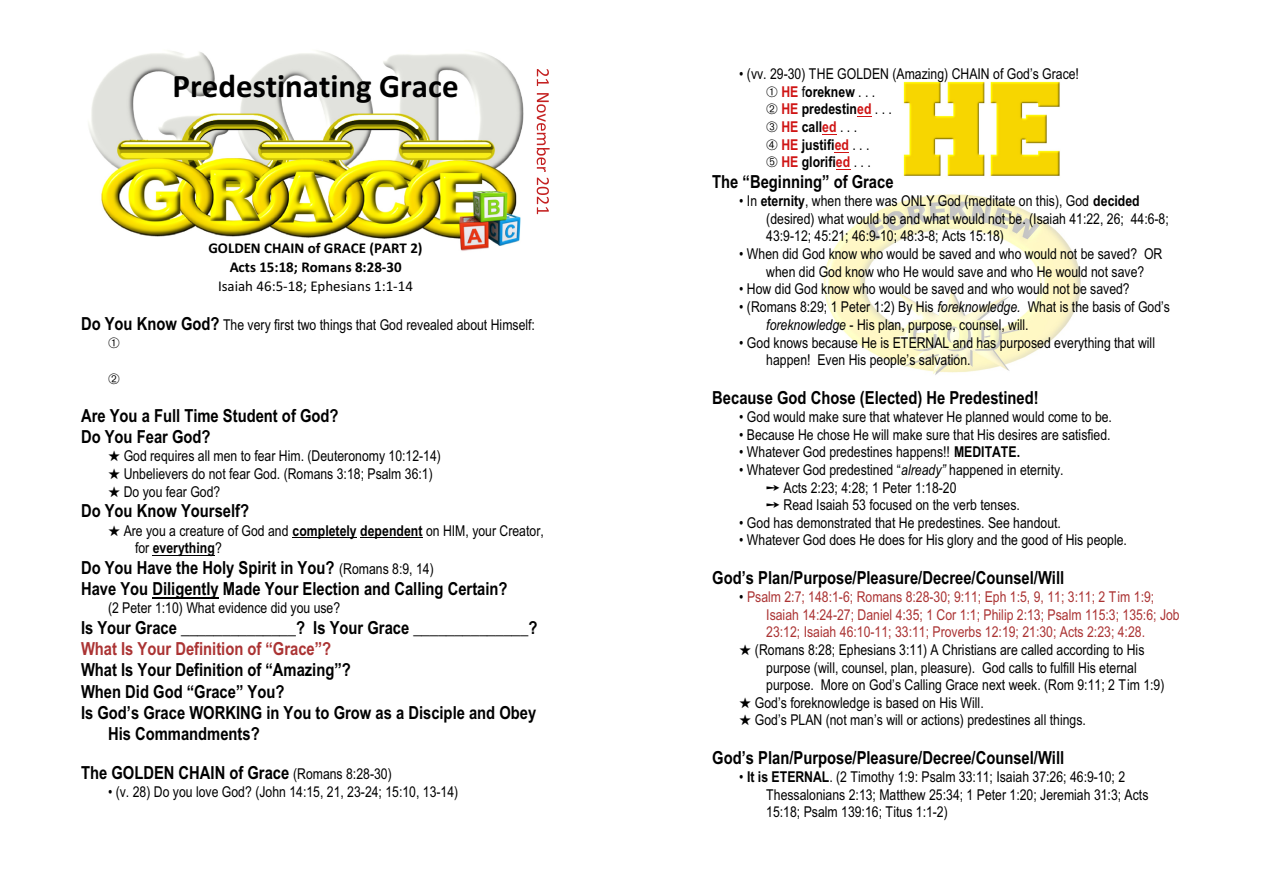
<style>
.page{position:relative;width:1263px;height:893px;background:#fff}
.page>*{position:absolute;margin:0;border:0;box-sizing:border-box;transform-origin:0 0}
.t1{font:700 33px "Calibri";color:#000}
.t2{font:700 18px/21.3px "Arial Narrow";color:#000}
.t3{font:700 18px "Arial Narrow";color:#ab3333}
.t4{font:15px/17.7px "Arial Narrow";color:#000}
.t5{font:15px/17.7px "Arial Narrow";color:#ab3333}
.t6{font:700 15px/18.9px "Calibri";color:#000;text-align:center}
.t7{font:15px "Calibri";color:#000}
.s1{font-weight:700;font-size:18px}
.s2{font-weight:700}
.s3{font-weight:400;font-size:15px}
.s4{font-weight:700;color:#cf1414}
.s5{font-style:italic}
.s6{color:#000}
</style>
<div class="page">
<img style="left:88px;top:50px;width:436px;height:201px">
<svg style="left:537px;top:69px;width:12px;height:17px"></svg>
<svg style="left:537px;top:93px;width:13px;height:79px"></svg>
<svg style="left:537px;top:178px;width:12px;height:36px"></svg>
<img style="left:903px;top:81px;width:157px;height:95px">
<img style="left:823px;top:194px;width:258px;height:181px">
<hr style="left:292px;top:538px;width:65px;height:1px;background:#000">
<hr style="left:360px;top:538px;width:63px;height:1px;background:#000">
<hr style="left:153px;top:555px;width:62px;height:1px;background:#000">
<hr style="left:153px;top:598px;width:66px;height:1px;background:#000">
<svg style="left:857px;top:116px;width:15px;height:1px"></svg>
<svg style="left:822px;top:134px;width:15px;height:1px"></svg>
<svg style="left:835px;top:152px;width:14px;height:1px"></svg>
<svg style="left:836px;top:169px;width:14px;height:1px"></svg>
<h1 class="t1" style="left:173px;top:72px;width:287px">Predestinating Grace</h1>
<p class="t6" style="left:208px;top:240px;width:216px">GOLDEN CHAIN of GRACE (PART 2)<br>Acts 15:18; Romans 8:28-30</p>
<p class="t7" style="left:218px;top:280px;width:196px">Isaiah 46:5-18; Ephesians 1:1-14</p>
<p class="t4" style="left:81px;top:317px;width:455px"><span class="s1">Do You Know God?</span> The very first two things that God revealed about Himself:</p>
<p class="t2" style="left:81px;top:407px;width:259px">Are You a Full Time Student of God?<br>Do You Fear God?</p>
<p class="t4" style="left:124px;top:449px;width:319px">God requires all men to fear Him. (Deuteronomy 10:12-14)<br>Unbelievers do not fear God. (Romans 3:18; Psalm 36:1)<br>Do you fear God?</p>
<p class="t2" style="left:81px;top:502px;width:170px">Do You Know Yourself?</p>
<p class="t4" style="left:135px;top:523px;width:410px;text-indent:-11px">Are you a creature of God and <span class="s2">completely dependent</span> on HIM, your Creator, for <span class="s2">everything</span>?</p>
<p class="t2" style="left:81px;top:558px;width:428px">Do You Have the Holy Spirit in You? <span class="s3">(Romans 8:9, 14)<br></span>Have You Diligently Made Your Election and Calling Certain?</p>
<p class="t4" style="left:108px;top:601px;width:234px">(2 Peter 1:10) What evidence did you use?</p>
<p class="t2" style="left:81px;top:618px;width:458px">Is Your Grace ______________? Is Your Grace ______________?</p>
<p class="t3" style="left:81px;top:642px;width:252px">What Is Your Definition of “Grace”?</p>
<p class="t2" style="left:81px;top:661px;width:271px">What Is Your Definition of “Amazing”?</p>
<p class="t2" style="left:81px;top:682px;width:205px">When Did God “Grace” You?</p>
<p class="t2" style="left:81px;top:703px;width:457px">Is God’s Grace WORKING in You to Grow as a Disciple and Obey</p>
<p class="t2" style="left:108px;top:725px;width:153px">His Commandments?</p>
<p class="t2" style="left:81px;top:764px;width:312px">The GOLDEN CHAIN of Grace <span class="s3">(Romans 8:28-30)</span></p>
<p class="t4" style="left:108px;top:784px;width:352px">• (v. 28) Do you love God? (John 14:15, 21, 23-24; 15:10, 13-14)</p>
<p class="t4" style="left:781px;top:66px;width:299px;text-indent:-42px">• (vv. 29-30) THE GOLDEN (Amazing) CHAIN of God’s Grace!<br><span class="s4">HE</span> f<span class="s2">oreknew</span> . . .<br><span class="s4">HE</span> <span class="s2">predestin</span><span class="s4">ed</span> . . .<br><span class="s4">HE</span> <span class="s2">call</span><span class="s4">ed</span> . . .<br><span class="s4">HE</span> <span class="s2">justifi</span><span class="s4">ed</span> . . .<br><span class="s4">HE</span> <span class="s2">glorifi</span><span class="s4">ed</span> . . .</p>
<p class="t2" style="left:712px;top:173px;width:183px">The “Beginning” of Grace</p>
<p class="t4" style="left:766px;top:193px;width:404px;text-indent:-27px">• In <span class="s2">eternity</span>, when there was ONLY God (meditate on this), God <span class="s2">decided </span>(desired) what would be and what would not be. (Isaiah 41:22, 26; 44:6-8;<br>43:9-12; 45:21; 46:9-10; 48:3-8; Acts 15:18)</p>
<p class="t4" style="left:739px;top:246px;width:425px;text-align:center">• When did God know who would be saved and who would not be saved? OR when did God know who He would save and who He would not save?</p>
<p class="t4" style="left:739px;top:282px;width:392px">• How did God know who would be saved and who would not be saved?</p>
<p class="t4" style="left:766px;top:299px;width:405px;text-indent:-27px">• (Romans 8:29; 1 Peter 1:2) By His <span class="s5">foreknowledge.</span> What is the basis of God’s <span class="s5">foreknowledge</span> - His plan, purpose, counsel, will.</p>
<p class="t4" style="left:766px;top:335px;width:390px;text-indent:-27px">• God knows because He is ETERNAL and has purposed everything that will happen! Even His people’s salvation.</p>
<p class="t2" style="left:712px;top:388px;width:328px">Because God Chose (Elected) He Predestined!</p>
<p class="t4" style="left:739px;top:409px;width:374px">• God would make sure that whatever He planned would come to be.</p>
<p class="t4" style="left:739px;top:427px;width:373px">• Because He chose He will make sure that His desires are satisfied.</p>
<p class="t4" style="left:739px;top:444px;width:282px">• Whatever God predestines happens!! <span class="s2">MEDITATE.</span></p>
<p class="t4" style="left:783px;top:462px;width:282px;text-indent:-44px">• Whatever God predestined “<span class="s5">already”</span> happened in eternity.<br>Acts 2:23; 4:28; 1 Peter 1:18-20<br>Read Isaiah 53 focused on the verb tenses.</p>
<p class="t4" style="left:739px;top:515px;width:323px">• God has demonstrated that He predestines. See handout.</p>
<p class="t4" style="left:739px;top:533px;width:389px">• Whatever God does He does for His glory and the good of His people.</p>
<p class="t2" style="left:712px;top:568px;width:353px">God’s Plan/Purpose/Pleasure/Decree/Counsel/Will</p>
<p class="t5" style="left:766px;top:589px;width:415px;text-indent:-27px"><span class="s6">•</span> Psalm 2:7; 148:1-6; Romans 8:28-30; 9:11; Eph 1:5, 9, 11; 3:11; 2 Tim 1:9;<br>Isaiah 14:24-27; Daniel 4:35; 1 Cor 1:1; Philip 2:13; Psalm 115:3; 135:6; Job<br>23:12; Isaiah 46:10-11; 33:11; Proverbs 12:19; 21:30; Acts 2:23; 4:28.</p>
<p class="t4" style="left:755px;top:642px;width:391px">(Romans 8:28; Ephesians 3:11) A Christians are called according to His</p>
<p class="t4" style="left:766px;top:660px;width:372px">purpose (will, counsel, plan, pleasure). God calls to fulfill His eternal</p>
<p class="t4" style="left:766px;top:677px;width:400px">purpose. More on God’s Calling Grace next week. (Rom 9:11; 2 Tim 1:9)</p>
<p class="t4" style="left:755px;top:695px;width:230px">God’s foreknowledge is based on His Will.</p>
<p class="t4" style="left:755px;top:713px;width:332px">God’s PLAN (not man’s will or actions) predestines all things.</p>
<p class="t2" style="left:712px;top:748px;width:353px">God’s Plan/Purpose/Pleasure/Decree/Counsel/Will</p>
<p class="t4" style="left:766px;top:769px;width:384px;text-indent:-27px">• <span class="s2">It is ETERNAL</span>. (2 Timothy 1:9: Psalm 33:11; Isaiah 37:26; 46:9-10; 2<br>Thessalonians 2:13; Matthew 25:34; 1 Peter 1:20; Jeremiah 31:3; Acts<br>15:18; Psalm 139:16; Titus 1:1-2)</p>
</div>
